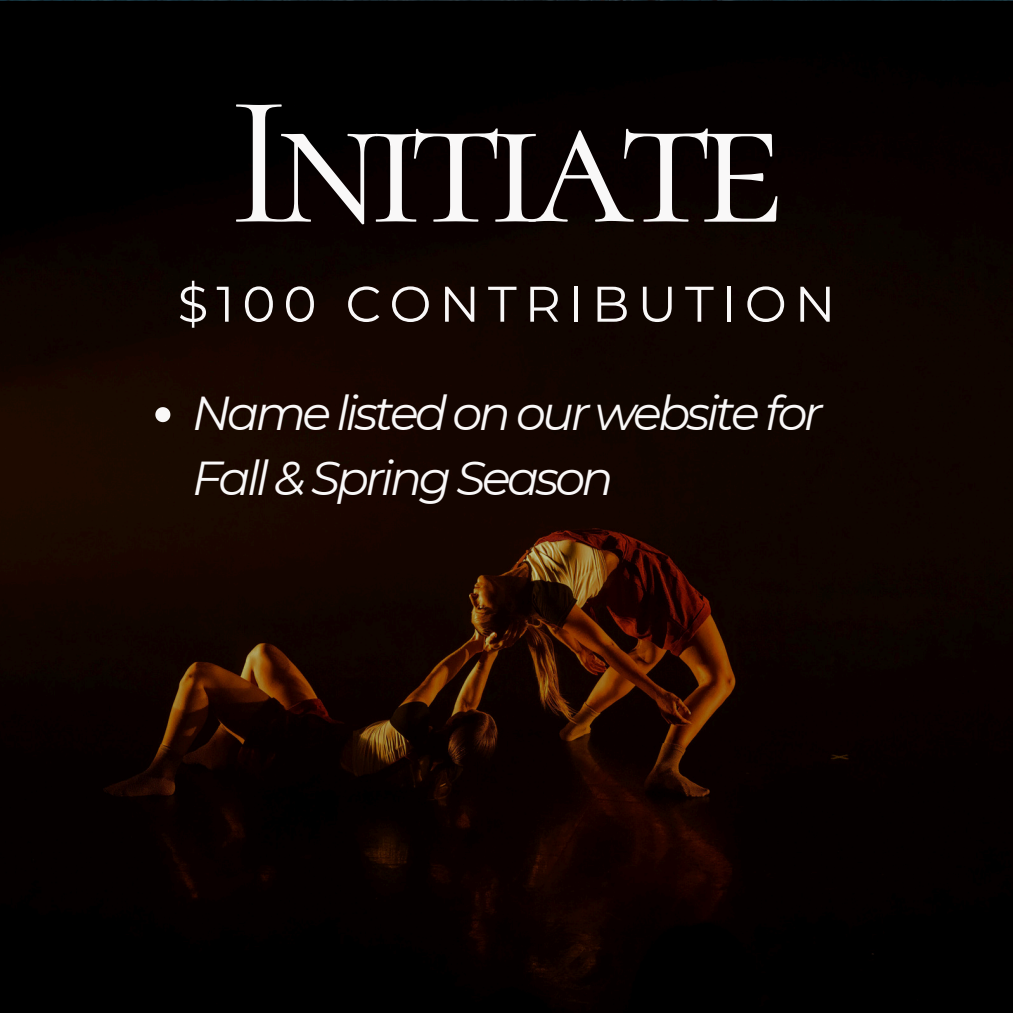
<style>
.page{position:relative;width:1013px;height:1013px;background:#fff}
.page>*{position:absolute;margin:0;border:0;box-sizing:border-box;transform-origin:0 0}
.t1{font:187.5px "Cormorant SC";letter-spacing:-.075em;color:#f9f8f8}
.t2{font:50px "Montserrat";letter-spacing:.16em;color:#f9f8f8}
.t3{font:italic 47.5px/65.6px "Montserrat";letter-spacing:-.075em;color:#f9f8f8}
</style>
<div class="page">
<img style="left:0;top:2px;width:1012px;height:1010px">
<svg style="left:155px;top:407px;width:15px;height:15px"></svg>
<p class="t1" style="left:228px;top:48px;width:559px">Initiate</p>
<h2 class="t2" style="left:178px;top:273px;width:659px">$100 CONTRIBUTION</h2>
<h1 class="t3" style="left:192px;top:380px;width:632px">Name listed on our website for<br>Fall &amp; Spring Season</h1>
</div>
